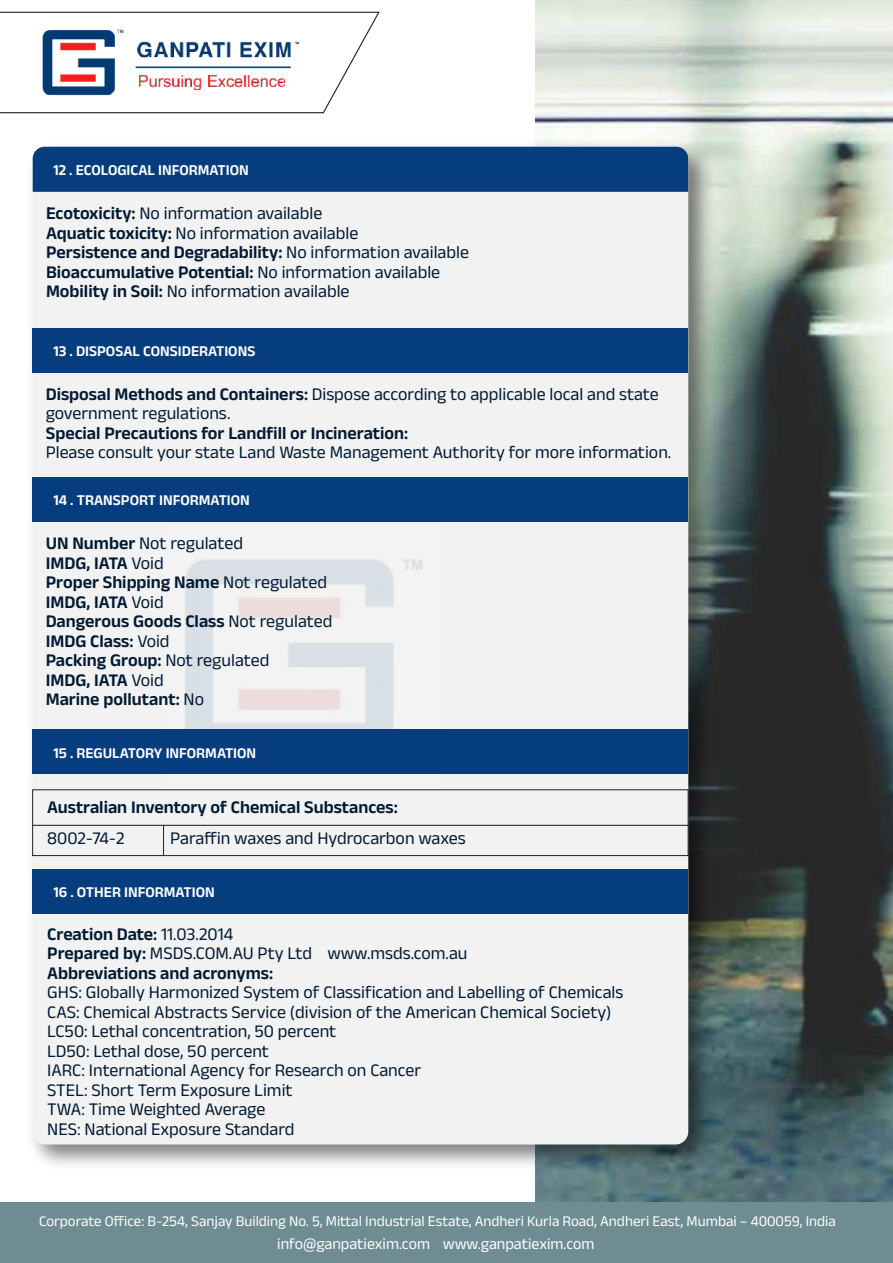
<style>
.page{position:relative;width:893px;height:1263px;background:#fff}
.page>*{position:absolute;margin:0;border:0;box-sizing:border-box;transform-origin:0 0}
.t1{font:18px/19.5px "Anek Devanagari";color:#001a33}
.t2{font:600 18px/19.5px "Anek Devanagari";color:#001a33}
.t3{font:15.9px "Anek Devanagari";color:#fff}
.t4{font:600 15.3px "Anek Devanagari";color:#fff}
.t5{font:600 15.15px "Anek Devanagari";color:#fff}
.t6{font:15px "Anek Devanagari";color:#fff}
.s1{font-weight:600}
.s2{font-weight:400}
</style>
<div class="page">
<img style="left:535px;top:0;width:358px;height:1202px">
<div style="left:0;top:1202px;width:893px;height:61px;background:#6e8c92"></div>
<svg style="left:0;top:11px;width:380px;height:103px"></svg>
<img style="left:31px;top:17px;width:279px;height:88px">
<img style="left:32px;top:134px;width:689px;height:1044px">
<div style="left:33px;top:147px;width:655px;height:997px;background:#f2f2f2;border-radius:13px"></div>
<div style="left:33px;top:147px;width:655px;height:45px;background:#063d7e"></div>
<img style="left:164px;top:559px;width:279px;height:231px">
<div style="left:33px;top:328px;width:655px;height:44px;background:#063d7e"></div>
<div style="left:33px;top:477px;width:655px;height:45px;background:#063d7e"></div>
<div style="left:33px;top:730px;width:655px;height:44px;background:#063d7e"></div>
<div style="left:32px;top:790px;width:656px;height:36px;background:#f2f2f2"></div>
<div style="left:32px;top:825px;width:656px;height:31px;background:#f2f2f2;border:1px solid #231f20"></div>
<div style="left:33px;top:869px;width:655px;height:45px;background:#063d7e"></div>
<hr style="left:163px;top:825px;width:1px;height:30px;background:#231f20">
<p class="t4" style="left:53px;top:161px;width:197px">12 . ECOLOGICAL INFORMATION</p>
<p class="t1" style="left:46px;top:203px;width:425px"><span class="s1">Ecotoxicity:</span> No information available<br><span class="s1">Aquatic toxicity:</span> No information available<br><span class="s1">Persistence and Degradability:</span> No information available <span class="s1">Bioaccumulative Potential:</span> No information available <span class="s1">Mobility in Soil:</span> No information available</p>
<p class="t5" style="left:53px;top:342px;width:203px">13 . DISPOSAL CONSIDERATIONS</p>
<p class="t1" style="left:46px;top:384px;width:615px"><span class="s1">Disposal Methods and Containers:</span> Dispose according to applicable local and state government regulations.</p>
<p class="t2" style="left:46px;top:423px;width:364px">Special Precautions for Landfill or Incineration:</p>
<p class="t1" style="left:46px;top:442px;width:627px">Please consult your state Land Waste Management Authority for more information.</p>
<p class="t5" style="left:53px;top:491px;width:198px">14 . TRANSPORT INFORMATION</p>
<p class="t2" style="left:46px;top:533px;width:288px">UN Number <span class="s2">Not regulated<br></span>IMDG, IATA <span class="s2">Void<br></span>Proper Shipping Name <span class="s2">Not regulated<br></span>IMDG, IATA <span class="s2">Void<br></span>Dangerous Goods Class <span class="s2">Not regulated<br></span>IMDG Class: <span class="s2">Void<br></span>Packing Group: <span class="s2">Not regulated<br></span>IMDG, IATA <span class="s2">Void<br></span>Marine pollutant: <span class="s2">No</span></p>
<p class="t5" style="left:53px;top:744px;width:204px">15 . REGULATORY INFORMATION</p>
<p class="t2" style="left:47px;top:797px;width:352px">Australian Inventory of Chemical Substances:</p>
<p class="t1" style="left:47px;top:828px;width:79px">8002-74-2</p>
<p class="t1" style="left:170px;top:828px;width:297px">Paraffin waxes and Hydrocarbon waxes</p>
<p class="t5" style="left:53px;top:883px;width:163px">16 . OTHER INFORMATION</p>
<p class="t2" style="left:47px;top:923px;width:422px">Creation Date: <span class="s2">11.03.2014<br></span>Prepared by: <span class="s2">MSDS.COM.AU Pty Ltd www.msds.com.au<br></span>Abbreviations and acronyms:</p>
<p class="t1" style="left:47px;top:982px;width:578px">GHS: Globally Harmonized System of Classification and Labelling of Chemicals CAS: Chemical Abstracts Service (division of the American Chemical Society)<br>LC50: Lethal concentration, 50 percent<br>LD50: Lethal dose, 50 percent<br>IARC: International Agency for Research on Cancer<br>STEL: Short Term Exposure Limit<br>TWA: Time Weighted Average<br>NES: National Exposure Standard</p>
<p class="t6" style="left:39px;top:1212px;width:798px">Corporate Office: B-254, Sanjay Building No. 5, Mittal Industrial Estate, Andheri Kurla Road, Andheri East, Mumbai – 400059, India</p>
<p class="t3" style="left:277px;top:1235px;width:319px">info@ganpatiexim.com www.ganpatiexim.com</p>
</div>
